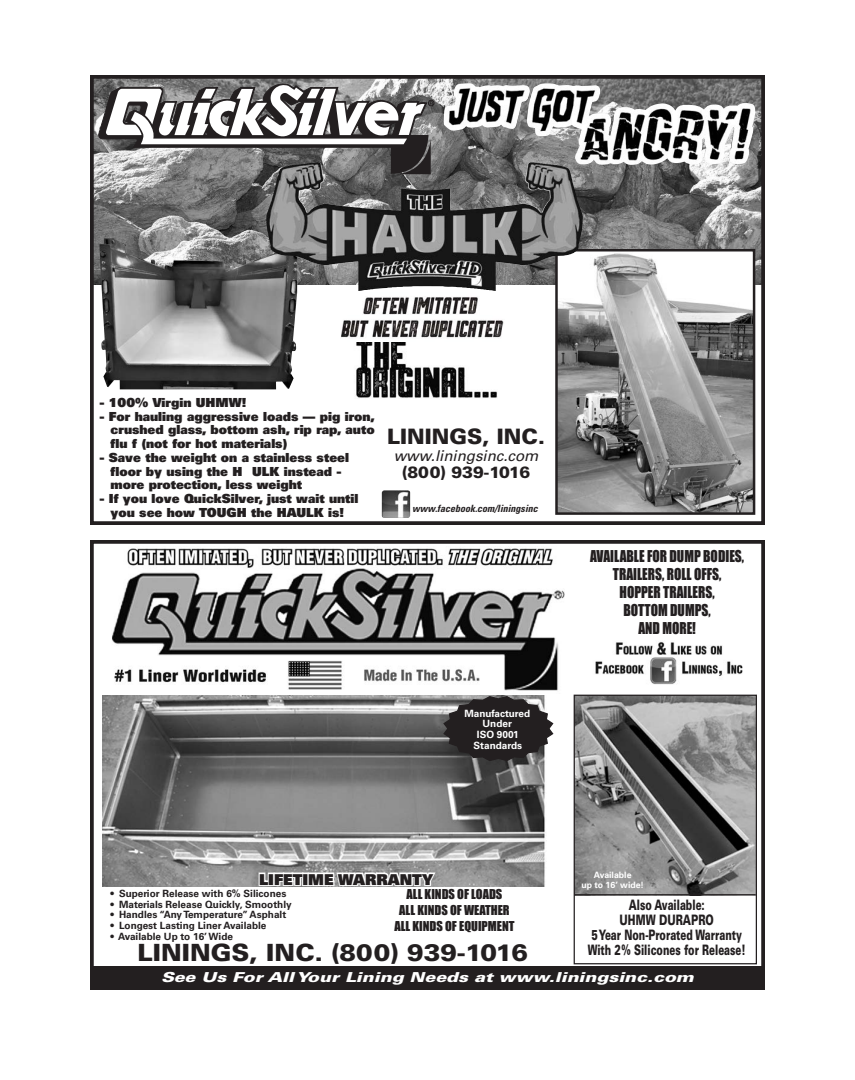
<style>
.page{position:relative;width:855px;height:1080px;background:#fff}
.page>*{position:absolute;margin:0;border:0;box-sizing:border-box;transform-origin:0 0}
.t1{font:900 23.75px "Univers";color:#231f20;scale:1.05 1}
.t2{font:900 21.25px "Univers";color:#231f20}
.t3{font:900 16.25px "Univers";color:#231f20}
.t4{font:15px/18px "Impact";color:#231f20;text-align:center;scale:.9 1}
.t5{font:italic 15px "Univers";color:#231f20}
.t6{font:900 15px "Univers";color:#231f20}
.t7{font:900 14.38px/15px "Univers";color:#231f20;text-align:center;scale:.67 1}
.t8{font:italic 900 13.75px "Univers";color:#fff;scale:1.3 1}
.t9{font:900 12.5px/13.8px "Univers";color:#231f20;text-align:justify}
.t10{font:12.5px/16.2px "Impact";color:#231f20;text-align:center}
.t11{font:700 10px "Univers";color:#231f20}
.t12{font:700 10px/10.6px "Univers";color:#fff;text-align:center}
.t13{font:italic 700 condensed 10px "Univers";color:#231f20}
.t14{font:700 8.75px/10px "Univers";color:#fff;text-align:center}
</style>
<div class="page">
<img style="left:95px;top:80px;width:665px;height:205px">
<div style="left:90px;top:75px;width:675px;height:450px;border:4px solid #231f20"></div>
<svg style="left:98px;top:84px;width:336px;height:90px"></svg>
<img style="left:444px;top:83px;width:312px;height:83px">
<img style="left:99px;top:238px;width:198px;height:151px">
<img style="left:558px;top:252px;width:194px;height:260px">
<div style="left:555px;top:249px;width:200px;height:266px;border:2px solid #231f20"></div>
<img style="left:356px;top:342px;width:142px;height:56px">
<img style="left:266px;top:162px;width:317px;height:129px">
<img style="left:363px;top:297px;width:115px;height:18px">
<img style="left:341px;top:320px;width:163px;height:18px">
<img style="left:382px;top:490px;width:28px;height:28px">
<div style="left:90px;top:966px;width:675px;height:23px;background:#231f20"></div>
<img style="left:112px;top:548px;width:452px;height:143px">
<img style="left:595px;top:641px;width:148px;height:44px">
<img style="left:102px;top:695px;width:445px;height:192px">
<svg style="left:257px;top:842px;width:180px;height:45px"></svg>
<img style="left:576px;top:697px;width:179px;height:197px">
<div style="left:574px;top:695px;width:183px;height:269px;border:1px solid #231f20"></div>
<hr style="left:574px;top:894px;width:182px;height:1px;background:#231f20">
<div style="left:90px;top:540px;width:675px;height:450px;border:4px solid #231f20"></div>
<svg style="left:442px;top:695px;width:112px;height:67px;background:#444142"></svg>
<p class="t9" style="left:99px;top:395px;width:148px">- 100% Virgin UHMW!</p>
<p class="t9" style="left:111px;top:409px;width:266px;text-indent:-11px">- For hauling aggressive loads — pig iron, crushed glass, bottom ash, rip rap, auto flu f (not for hot materials)</p>
<p class="t9" style="left:111px;top:450px;width:240px;text-align:left;text-indent:-11px">- Save the weight on a stainless steel floor by using the H ULK instead - more protection, less weight</p>
<p class="t9" style="left:99px;top:492px;width:261px;text-align:center">- If you love QuickSilver, just wait until you see how TOUGH the HAULK is!</p>
<p class="t13" style="left:412px;top:502px;width:127px">www.facebook.com/liningsinc</p>
<h2 class="t2" style="left:387px;top:423px;width:160px">LININGS, INC.</h2>
<p class="t5" style="left:394px;top:446px;width:146px">www.liningsinc.com</p>
<h3 class="t3" style="left:402px;top:462px;width:130px">(800) 939-1016</h3>
<p class="t12" style="left:464px;top:708px;width:67px">Manufactured<br>Under<br>ISO 9001<br>Standards</p>
<p class="t4" style="left:590px;top:547px;width:173px">AVAILABLE FOR DUMP BODIES,<br>TRAILERS, ROLL OFFS,<br>HOPPER TRAILERS,<br>BOTTOM DUMPS,<br>AND MORE!</p>
<p class="t6" style="left:259px;top:869px;width:176px">LIFETIME WARRANTY</p>
<p class="t11" style="left:111px;top:888px;width:177px">• Superior Release with 6% Silicones</p>
<p class="t11" style="left:111px;top:898px;width:183px">• Materials Release Quickly, Smoothly</p>
<p class="t11" style="left:111px;top:909px;width:177px">• Handles “Any Temperature” Asphalt</p>
<p class="t11" style="left:111px;top:920px;width:158px">• Longest Lasting Liner Available</p>
<p class="t11" style="left:111px;top:930px;width:124px">• Available Up to 16’ Wide</p>
<p class="t10" style="left:394px;top:886px;width:122px">ALL KINDS OF LOADS<br>ALL KINDS OF WEATHER<br>ALL KINDS OF EQUIPMENT</p>
<h1 class="t1" style="left:137px;top:938px;width:373px">LININGS, INC. (800) 939-1016</h1>
<p class="t14" style="left:582px;top:870px;width:64px">Available<br>up to 16’ wide!</p>
<p class="t7" style="left:588px;top:897px;width:238px">Also Available:<br>UHMW DURAPRO<br>5 Year Non-Prorated Warranty<br>With 2% Silicones for Release!</p>
<p class="t8" style="left:161px;top:968px;width:411px">See Us For All Your Lining Needs at www.liningsinc.com</p>
</div>
